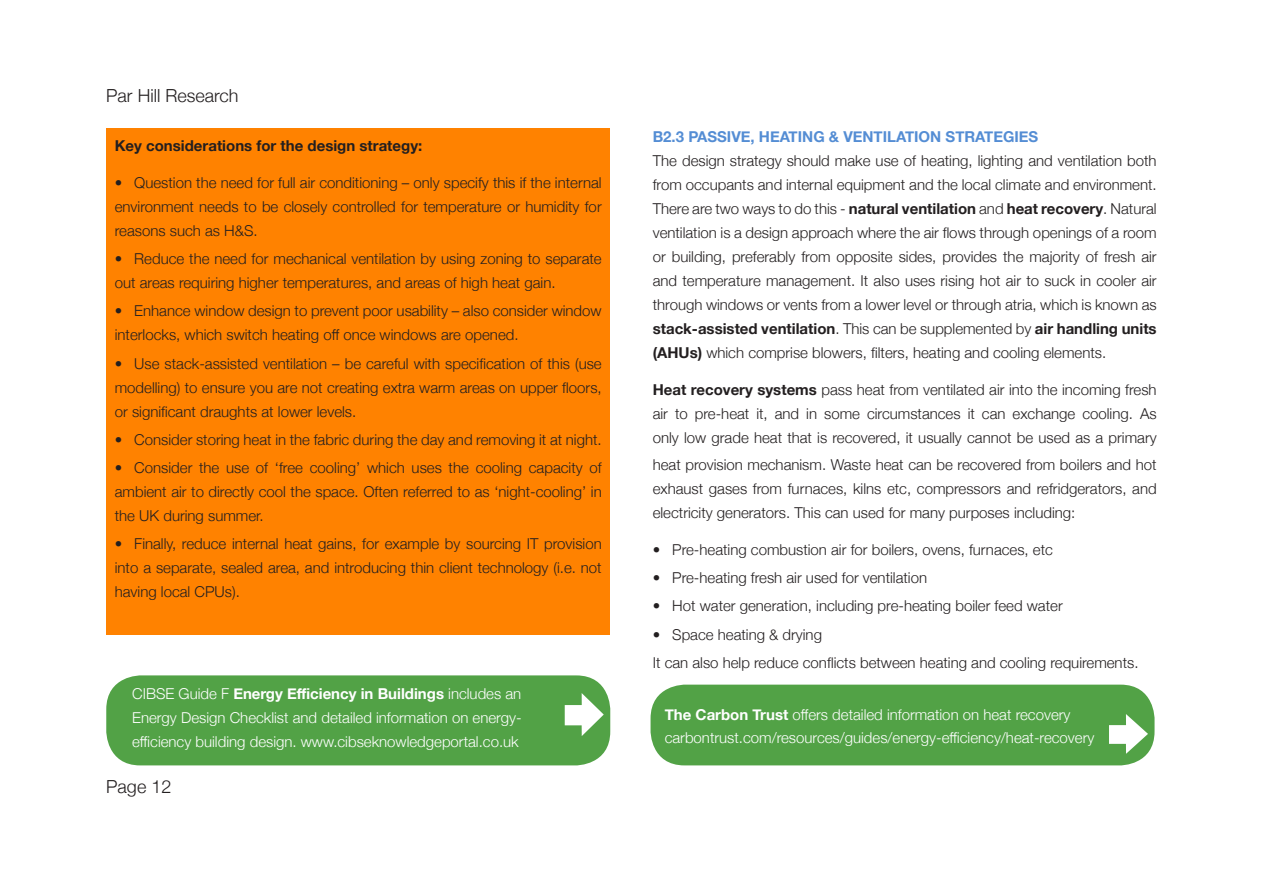
<style>
.page{position:relative;width:1263px;height:893px;background:#fff}
.page>*{position:absolute;margin:0;border:0;box-sizing:border-box;transform-origin:0 0}
.t1{font:300 18px "Helvetica Neue";color:#231f20}
.PHR_Body{font:300 15px/24px "Helvetica Neue";color:#231f20;text-align:justify}
.PHR_External_link{font:300 15px/24px "Helvetica Neue";color:#fff;text-align:justify}
.PHR_Body-2{font:300 15px/22.5px "Helvetica Neue";color:#fff}
.PHR_Para_head{font:700 15px "Helvetica Neue";color:#548dd4}
.PHR_Key_information{font:700 15px "Helvetica Neue";color:#231f20}
.s1{font-weight:700}
</style>
<div class="page">
<div style="left:106px;top:128px;width:504px;height:506px;background:#ff8200"></div>
<div style="left:106px;top:675px;width:504px;height:90px;background:#52a246;border-radius:34px"></div>
<svg style="left:565px;top:693px;width:39px;height:43px"></svg>
<div style="left:650px;top:685px;width:504px;height:80px;background:#52a246;border-radius:34px"></div>
<svg style="left:1109px;top:714px;width:39px;height:40px"></svg>
<p class="t1" style="left:106px;top:82px;width:134px">Par Hill Research</p>
<p class="PHR_Key_information" style="left:115px;top:134px;width:309px">Key considerations for the design strategy:</p>
<p class="PHR_Body" style="left:115px;top:170px;width:488px">• Question the need for full air conditioning – only specify this if the internal environment needs to be closely controlled for temperature or humidity for reasons such as H&amp;S.</p>
<p class="PHR_Body" style="left:115px;top:246px;width:488px">• Reduce the need for mechanical ventilation by using zoning to separate out areas requiring higher temperatures, and areas of high heat gain.</p>
<p class="PHR_Body" style="left:115px;top:298px;width:488px">• Enhance window design to prevent poor usability – also consider window interlocks, which switch heating off once windows are opened.</p>
<p class="PHR_Body" style="left:115px;top:350px;width:488px">• Use stack-assisted ventilation – be careful with specification of this (use modelling) to ensure you are not creating extra warm areas on upper floors, or significant draughts at lower levels.</p>
<p class="PHR_Body" style="left:115px;top:427px;width:488px">• Consider storing heat in the fabric during the day and removing it at night.</p>
<p class="PHR_Body" style="left:115px;top:455px;width:488px">• Consider the use of ‘free cooling’ which uses the cooling capacity of ambient air to directly cool the space. Often referred to as ‘night-cooling’ in the UK during summer.</p>
<p class="PHR_Body" style="left:115px;top:531px;width:488px">• Finally, reduce internal heat gains, for example by sourcing IT provision into a separate, sealed area, and introducing thin client technology (i.e. not having local CPUs).</p>
<p class="PHR_External_link" style="left:132px;top:680px;width:391px">CIBSE Guide F <span class="s1">Energy Efficiency in Buildings</span> includes an Energy Design Checklist and detailed information on energy&shy;efficiency building design. www.cibseknowledgeportal.co.uk</p>
<p class="t1" style="left:106px;top:772px;width:67px">Page 12</p>
<p class="PHR_Para_head" style="left:653px;top:125px;width:387px">B2.3 PASSIVE, HEATING &amp; VENTILATION STRATEGIES</p>
<p class="PHR_Body" style="left:653px;top:148px;width:505px">The design strategy should make use of heating, lighting and ventilation both from occupants and internal equipment and the local climate and environment.<br>There are two ways to do this - <span class="s1">natural ventilation</span> and <span class="s1">heat recovery</span>. Natural ventilation is a design approach where the air flows through openings of a room or building, preferably from opposite sides, provides the majority of fresh air and temperature management. It also uses rising hot air to suck in cooler air through windows or vents from a lower level or through atria, which is known as <span class="s1">stack-assisted ventilation</span>. This can be supplemented by <span class="s1">air handling units (AHUs)</span> which comprise blowers, filters, heating and cooling elements.</p>
<p class="PHR_Body" style="left:653px;top:377px;width:505px"><span class="s1">Heat recovery systems</span> pass heat from ventilated air into the incoming fresh air to pre-heat it, and in some circumstances it can exchange cooling. As only low grade heat that is recovered, it usually cannot be used as a primary</p>
<p class="PHR_Body" style="left:653px;top:452px;width:505px">heat provision mechanism. Waste heat can be recovered from boilers and hot exhaust gases from furnaces, kilns etc, compressors and refridgerators, and electricity generators. This can used for many purposes including:</p>
<p class="PHR_Body" style="left:653px;top:537px;width:402px">• Pre-heating combustion air for boilers, ovens, furnaces, etc</p>
<p class="PHR_Body" style="left:653px;top:565px;width:276px">• Pre-heating fresh air used for ventilation</p>
<p class="PHR_Body" style="left:653px;top:593px;width:411px">• Hot water generation, including pre-heating boiler feed water</p>
<p class="PHR_Body" style="left:653px;top:621px;width:171px">• Space heating &amp; drying</p>
<p class="PHR_Body" style="left:653px;top:650px;width:487px">It can also help reduce conflicts between heating and cooling requirements.</p>
<p class="PHR_Body-2" style="left:665px;top:703px;width:431px"><span class="s1">The Carbon Trust</span> offers detailed information on heat recovery carbontrust.com/resources/guides/energy-efficiency/heat-recovery</p>
</div>
